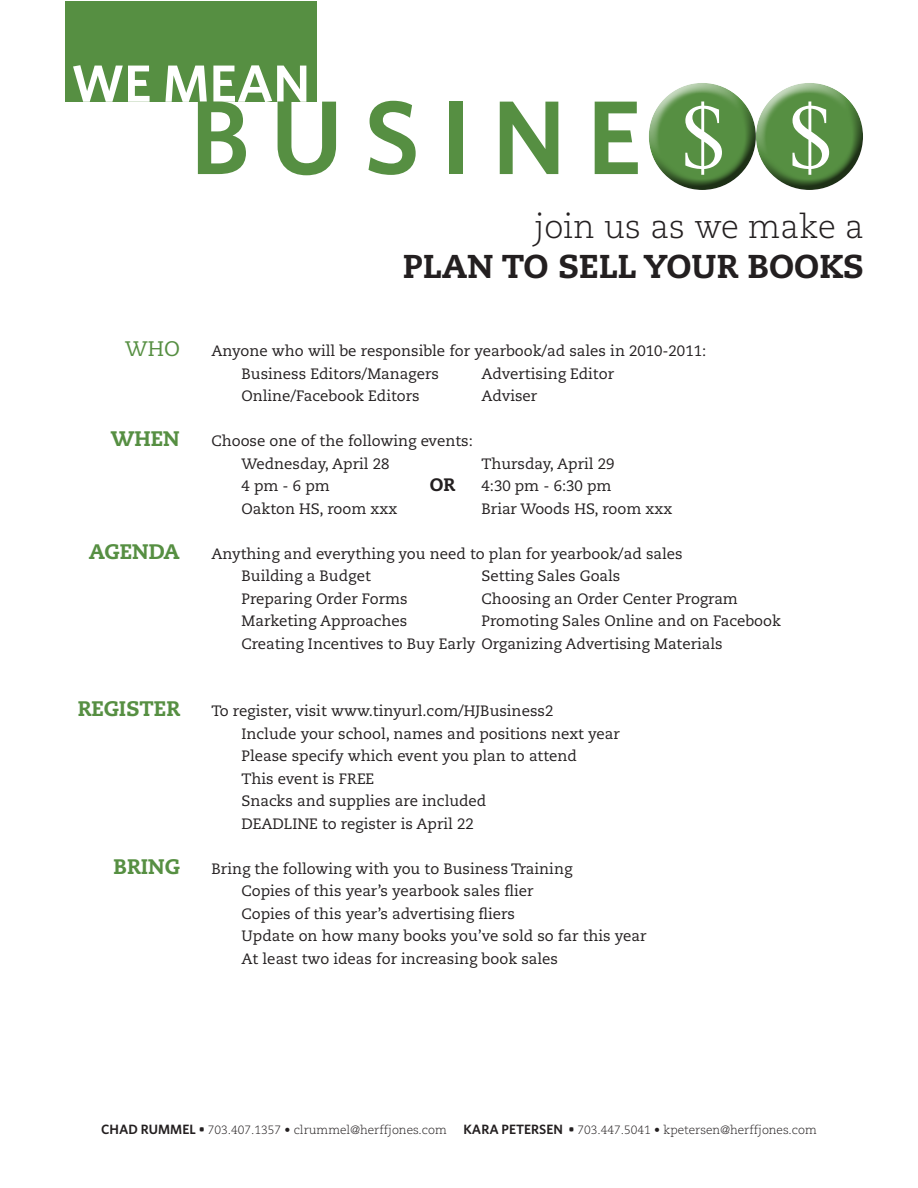
<style>
.page{position:relative;width:918px;height:1188px;background:#fff}
.page>*{position:absolute;margin:0;border:0;box-sizing:border-box;transform-origin:0 0}
.t1{font:600 105px "Whitney";letter-spacing:.2em;color:#568f42}
.t2{font:600 52.5px "Whitney";color:#fff}
.t3{font:800 33px "Caecilia";color:#231f20}
.t4{font:300 33px "Caecilia";color:#231f20}
.t5{font:800 21px "Caecilia";color:#568f42}
.t6{font:21px "Caecilia";color:#568f42}
.t7{font:800 18px "Caecilia";color:#231f20}
.t8{font:15px "Caecilia";color:#231f20}
.t9{font:300 12px "Caecilia";color:#231f20}
.s1{font-family:"Times New Roman";font-weight:400;font-size:92.25px;color:#fff}
.s2{font-family:"Whitney";font-weight:600;font-size:13.5px}
</style>
<div class="page">
<div style="left:65px;top:2px;width:251px;height:100px;background:#568f42"></div>
<div style="left:638px;top:72px;width:118px;height:96px;background:#fff;opacity:.75"></div>
<div style="left:647px;top:99px;width:120px;height:99px;background:#231f20;opacity:.75"></div>
<div style="left:745px;top:72px;width:118px;height:96px;background:#fff;opacity:.75"></div>
<div style="left:754px;top:99px;width:120px;height:99px;background:#231f20;opacity:.75"></div>
<p class="t2" style="left:72px;top:52px;width:240px">WE MEAN</p>
<p class="t1" style="left:190px;top:74px;width:645px">BUSINE <span class="s1">$ $</span></p>
<p class="t4" style="left:534px;top:208px;width:331px">join us as we make a</p>
<p class="t3" style="left:403px;top:246px;width:463px">PLAN TO SELL YOUR BOOKS</p>
<p class="t6" style="left:125px;top:337px;width:56px">WHO</p>
<p class="t8" style="left:212px;top:342px;width:496px">Anyone who will be responsible for yearbook/ad sales in 2010-2011:</p>
<p class="t8" style="left:242px;top:365px;width:199px">Business Editors/Managers</p>
<p class="t8" style="left:482px;top:365px;width:134px">Advertising Editor</p>
<p class="t8" style="left:242px;top:387px;width:180px">Online/Facebook Editors</p>
<p class="t8" style="left:482px;top:387px;width:57px">Adviser</p>
<p class="t5" style="left:111px;top:426px;width:71px">WHEN</p>
<p class="t8" style="left:212px;top:432px;width:263px">Choose one of the following events:</p>
<p class="t8" style="left:242px;top:455px;width:149px">Wednesday, April 28</p>
<p class="t8" style="left:482px;top:455px;width:134px">Thursday, April 29</p>
<p class="t8" style="left:242px;top:477px;width:90px">4 pm - 6 pm</p>
<p class="t7" style="left:430px;top:474px;width:27px">OR</p>
<p class="t8" style="left:481px;top:477px;width:132px">4:30 pm - 6:30 pm</p>
<p class="t8" style="left:242px;top:500px;width:157px">Oakton HS, room xxx</p>
<p class="t8" style="left:482px;top:500px;width:192px">Briar Woods HS, room xxx</p>
<p class="t5" style="left:89px;top:539px;width:93px">AGENDA</p>
<p class="t8" style="left:212px;top:545px;width:473px">Anything and everything you need to plan for yearbook/ad sales</p>
<p class="t8" style="left:242px;top:567px;width:131px">Building a Budget</p>
<p class="t8" style="left:482px;top:567px;width:140px">Setting Sales Goals</p>
<p class="t8" style="left:242px;top:590px;width:168px">Preparing Order Forms</p>
<p class="t8" style="left:482px;top:590px;width:258px">Choosing an Order Center Program</p>
<p class="t8" style="left:242px;top:612px;width:167px">Marketing Approaches</p>
<p class="t8" style="left:482px;top:612px;width:301px">Promoting Sales Online and on Facebook</p>
<p class="t8" style="left:242px;top:635px;width:483px">Creating Incentives to Buy Early Organizing Advertising Materials</p>
<p class="t5" style="left:78px;top:696px;width:104px">REGISTER</p>
<p class="t8" style="left:212px;top:702px;width:343px">To register, visit www.tinyurl.com/HJBusiness2</p>
<p class="t8" style="left:242px;top:725px;width:380px">Include your school, names and positions next year</p>
<p class="t8" style="left:242px;top:747px;width:337px">Please specify which event you plan to attend</p>
<p class="t8" style="left:242px;top:770px;width:134px">This event is FREE</p>
<p class="t8" style="left:242px;top:792px;width:246px">Snacks and supplies are included</p>
<p class="t8" style="left:242px;top:815px;width:234px">DEADLINE to register is April 22</p>
<p class="t5" style="left:114px;top:854px;width:68px">BRING</p>
<p class="t8" style="left:212px;top:860px;width:362px">Bring the following with you to Business Training</p>
<p class="t8" style="left:242px;top:882px;width:294px">Copies of this year’s yearbook sales flier</p>
<p class="t8" style="left:242px;top:905px;width:275px">Copies of this year’s advertising fliers</p>
<p class="t8" style="left:242px;top:927px;width:407px">Update on how many books you’ve sold so far this year</p>
<p class="t8" style="left:242px;top:950px;width:318px">At least two ideas for increasing book sales</p>
<p class="t9" style="left:101px;top:1123px;width:717px"><span class="s2">CHAD RUMMEL •</span> 703.407.1357 • clrummel@herffjones.com <span class="s2">KARA PETERSEN •</span> 703.447.5041 • kpetersen@herffjones.com</p>
</div>
